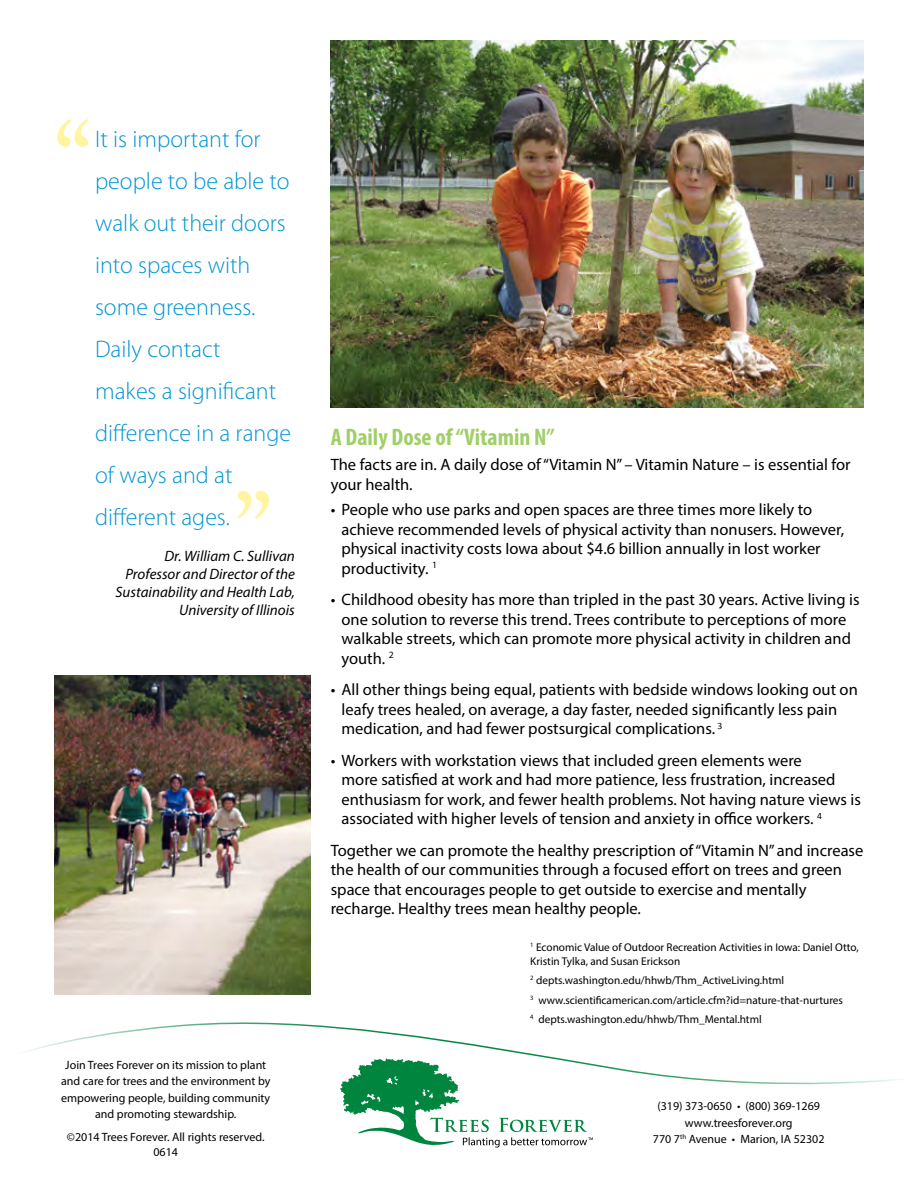
<style>
.page{position:relative;width:918px;height:1188px;background:#fff}
.page>*{position:absolute;margin:0;border:0;box-sizing:border-box;transform-origin:0 0}
.t1{font:105px "Adobe Caslon Pro";color:#fff288}
.t2{font:300 24px/42px "Myriad Pro";color:#0194d3}
.t3{font:700 condensed 24px "Myriad Pro";color:#a0cf67}
.t4{font:16.5px/19.5px "Myriad Pro";color:#000}
.t5{font:italic 15px/18px "Myriad Pro";color:#000;text-align:right}
.t6{font:12px/16.5px "Myriad Pro";color:#000;text-align:center}
.t7{font:11.25px/19.5px "Myriad Pro";color:#000}
</style>
<div class="page">
<svg style="left:27px;top:1022px;width:872px;height:63px"></svg>
<svg style="left:340px;top:1058px;width:253px;height:90px"></svg>
<img style="left:331px;top:40px;width:533px;height:367px">
<img style="left:54px;top:675px;width:256px;height:320px">
<h1 class="t1" style="left:54px;top:97px;width:39px">“</h1>
<h2 class="t2" style="left:95px;top:117px;width:198px">It is important for people to be able to walk out their doors into spaces with some greenness.<br>Daily contact<br>makes a significant difference in a range of ways and at different ages.</h2>
<p class="t5" style="left:116px;top:546px;width:181px">Dr. William C. Sullivan<br>Professor and Director of the<br>Sustainability and Health Lab,<br>University of Illinois</p>
<h1 class="t1" style="left:234px;top:469px;width:39px">”</h1>
<p class="t6" style="left:61px;top:1056px;width:211px">Join Trees Forever on its mission to plant and care for trees and the environment by empowering people, building community and promoting stewardship.</p>
<p class="t6" style="left:67px;top:1129px;width:199px;line-height:15px">©2014 Trees Forever. All rights reserved.<br>0614</p>
<h2 class="t3" style="left:331px;top:422px;width:225px">A Daily Dose of “Vitamin N”</h2>
<p class="t4" style="left:331px;top:455px;width:521px">The facts are in. A daily dose of “Vitamin N” – Vitamin Nature – is essential for your health.</p>
<p class="t4" style="left:342px;top:500px;width:504px;text-indent:-11px">• People who use parks and open spaces are three times more likely to achieve recommended levels of physical activity than nonusers. However, physical inactivity costs Iowa about $4.6 billion annually in lost worker productivity. <sup>1</sup></p>
<p class="t4" style="left:342px;top:590px;width:520px;text-indent:-11px">• Childhood obesity has more than tripled in the past 30 years. Active living is one solution to reverse this trend. Trees contribute to perceptions of more walkable streets, which can promote more physical activity in children and youth. <sup>2</sup></p>
<p class="t4" style="left:342px;top:680px;width:518px;text-indent:-11px">• All other things being equal, patients with bedside windows looking out on leafy trees healed, on average, a day faster, needed significantly less pain medication, and had fewer postsurgical complications. <sup>3</sup></p>
<p class="t4" style="left:342px;top:750px;width:521px;text-indent:-11px">• Workers with workstation views that included green elements were<br>more satisfied at work and had more patience, less frustration, increased enthusiasm for work, and fewer health problems. Not having nature views is associated with higher levels of tension and anxiety in office workers. <sup>4</sup></p>
<p class="t4" style="left:331px;top:840px;width:534px">Together we can promote the healthy prescription of “Vitamin N” and increase the health of our communities through a focused effort on trees and green space that encourages people to get outside to exercise and mentally recharge. Healthy trees mean healthy people.</p>
<p class="t7" style="left:530px;top:940px;width:330px;line-height:13.5px"><sup>1</sup> Economic Value of Outdoor Recreation Activities in Iowa: Daniel Otto,<br>Kristin Tylka, and Susan Erickson</p>
<p class="t7" style="left:530px;top:970px;width:314px"><sup>2</sup> depts.washington.edu/hhwb/Thm_ActiveLiving.html<br><sup>3</sup> www.scientificamerican.com/article.cfm?id=nature-that-nurtures<br><sup>4</sup> depts.washington.edu/hhwb/Thm_Mental.html</p>
<p class="t6" style="left:653px;top:1098px;width:173px">(319) 373-0650 • (800) 369-1269 www.treesforever.org<br>770 7<sup>th</sup> Avenue • Marion, IA 52302</p>
</div>
